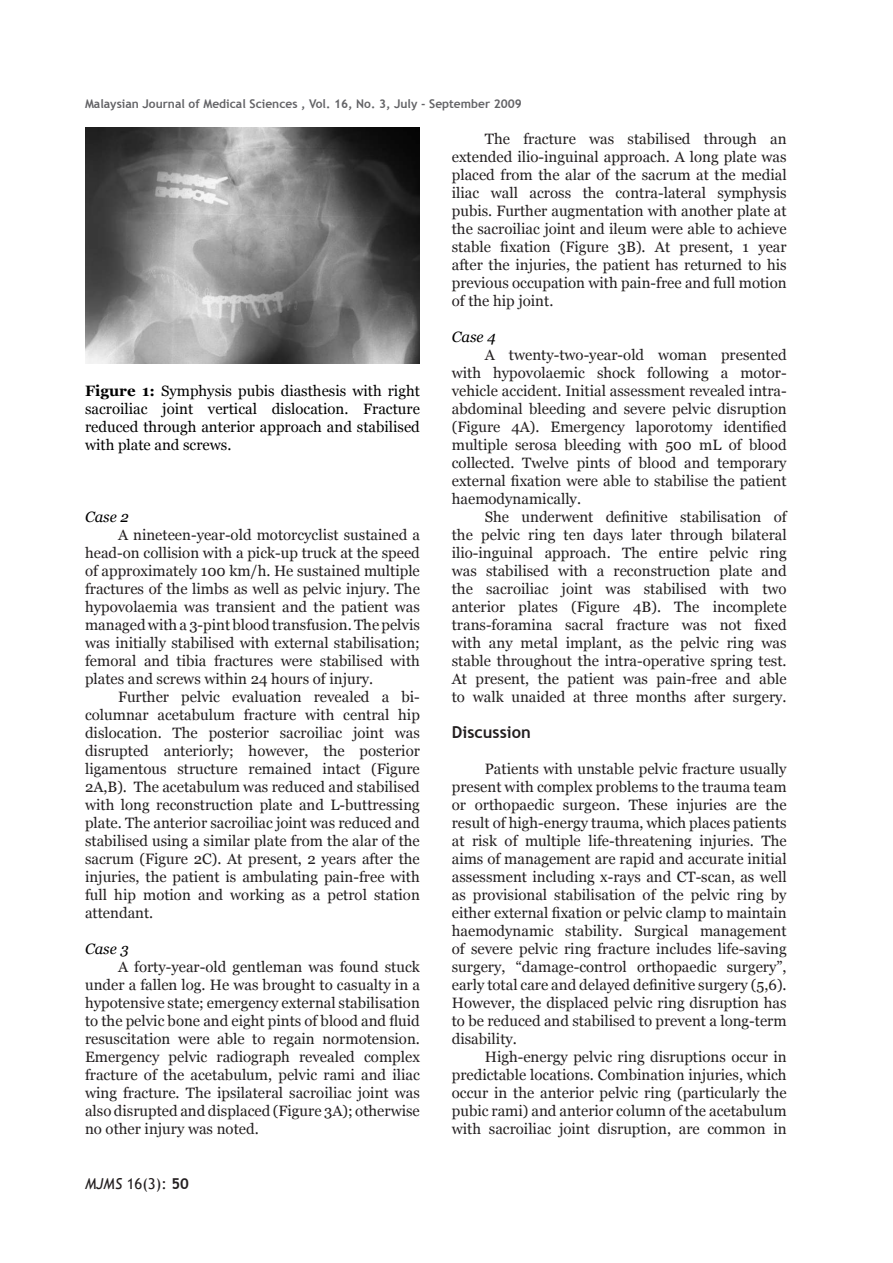
<style>
.page{position:relative;width:893px;height:1263px;background:#fff}
.page>*{position:absolute;margin:0;border:0;box-sizing:border-box;transform-origin:0 0}
.BodyText{font:700 16.5px "Trebuchet MS";color:#231f20}
.BodyText-2{font:15px/18px "Georgia";color:#231f20;text-align:justify}
.t1{font:15px/18px "Georgia";color:#000;text-align:justify}
.BodyHeader{font:italic 15px "Georgia";color:#000}
.t2{font:15px "Trebuchet MS";color:#231f20}
.VolumeHeaderLeft{font:700 12px "Trebuchet MS";color:#636366}
.s1{font-weight:700}
.s2{font-style:italic}
</style>
<div class="page">
<img style="left:85px;top:128px;width:334px;height:235px">
<p class="VolumeHeaderLeft" style="left:85px;top:96px;width:438px">Malaysian Journal of Medical Sciences , Vol. 16, No. 3, July - September 2009</p>
<p class="t1" style="left:85px;top:382px;width:336px"><span class="s1">Figure 1:</span> Symphysis pubis diasthesis with right sacroiliac joint vertical dislocation. Fracture reduced through anterior approach and stabilised with plate and screws.</p>
<p class="BodyHeader" style="left:85px;top:507px;width:45px">Case 2</p>
<p class="BodyText-2" style="left:85px;top:526px;width:336px;text-indent:33px">A nineteen-year-old motorcyclist sustained a head-on collision with a pick-up truck at the speed of approximately 100 km/h. He sustained multiple fractures of the limbs as well as pelvic injury. The hypovolaemia was transient and the patient was managed with a 3-pint blood transfusion. The pelvis was initially stabilised with external stabilisation; femoral and tibia fractures were stabilised with plates and screws within 24 hours of injury.</p>
<p class="BodyText-2" style="left:85px;top:688px;width:336px;text-indent:33px">Further pelvic evaluation revealed a bi&shy;columnar acetabulum fracture with central hip dislocation. The posterior sacroiliac joint was disrupted anteriorly; however, the posterior ligamentous structure remained intact (Figure 2A,B). The acetabulum was reduced and stabilised with long reconstruction plate and L-buttressing plate. The anterior sacroiliac joint was reduced and stabilised using a similar plate from the alar of the sacrum (Figure 2C). At present, 2 years after the injuries, the patient is ambulating pain-free with full hip motion and working as a petrol station attendant.</p>
<p class="BodyHeader" style="left:85px;top:939px;width:45px">Case 3</p>
<p class="BodyText-2" style="left:85px;top:958px;width:336px;text-indent:33px">A forty-year-old gentleman was found stuck under a fallen log. He was brought to casualty in a hypotensive state; emergency external stabilisation to the pelvic bone and eight pints of blood and fluid resuscitation were able to regain normotension.<br>Emergency pelvic radiograph revealed complex fracture of the acetabulum, pelvic rami and iliac wing fracture. The ipsilateral sacroiliac joint was also disrupted and displaced (Figure 3A); otherwise no other injury was noted.</p>
<p class="t2" style="left:85px;top:1175px;width:105px"><span class="s2">MJMS</span> 16(3): <span class="s1">50</span></p>
<p class="BodyText-2" style="left:452px;top:130px;width:336px;text-indent:33px">The fracture was stabilised through an extended ilio-inguinal approach. A long plate was placed from the alar of the sacrum at the medial iliac wall across the contra-lateral symphysis pubis. Further augmentation with another plate at the sacroiliac joint and ileum were able to achieve stable fixation (Figure 3B). At present, 1 year after the injuries, the patient has returned to his previous occupation with pain-free and full motion of the hip joint.</p>
<p class="BodyHeader" style="left:452px;top:327px;width:45px">Case 4</p>
<p class="BodyText-2" style="left:452px;top:346px;width:336px;text-indent:33px">A twenty-two-year-old woman presented with hypovolaemic shock following a motor&shy;vehicle accident. Initial assessment revealed intra&shy;abdominal bleeding and severe pelvic disruption (Figure 4A). Emergency laporotomy identified multiple serosa bleeding with 500 mL of blood collected. Twelve pints of blood and temporary external fixation were able to stabilise the patient haemodynamically.</p>
<p class="BodyText-2" style="left:452px;top:508px;width:336px;text-indent:33px">She underwent definitive stabilisation of the pelvic ring ten days later through bilateral ilio-inguinal approach. The entire pelvic ring was stabilised with a reconstruction plate and the sacroiliac joint was stabilised with two anterior plates (Figure 4B). The incomplete trans-foramina sacral fracture was not fixed with any metal implant, as the pelvic ring was stable throughout the intra-operative spring test.<br>At present, the patient was pain-free and able to walk unaided at three months after surgery.</p>
<p class="BodyText" style="left:452px;top:722px;width:81px">Discussion</p>
<p class="BodyText-2" style="left:452px;top:760px;width:336px;text-indent:33px">Patients with unstable pelvic fracture usually present with complex problems to the trauma team or orthopaedic surgeon. These injuries are the result of high-energy trauma, which places patients at risk of multiple life-threatening injuries. The aims of management are rapid and accurate initial assessment including x-rays and CT-scan, as well as provisional stabilisation of the pelvic ring by either external fixation or pelvic clamp to maintain haemodynamic stability. Surgical management of severe pelvic ring fracture includes life-saving surgery, “damage-control orthopaedic surgery”, early total care and delayed definitive surgery (5,6).<br>However, the displaced pelvic ring disruption has to be reduced and stabilised to prevent a long-term disability.</p>
<p class="BodyText-2" style="left:452px;top:1048px;width:336px;text-indent:33px">High-energy pelvic ring disruptions occur in predictable locations. Combination injuries, which occur in the anterior pelvic ring (particularly the pubic rami) and anterior column of the acetabulum with sacroiliac joint disruption, are common in</p>
</div>
